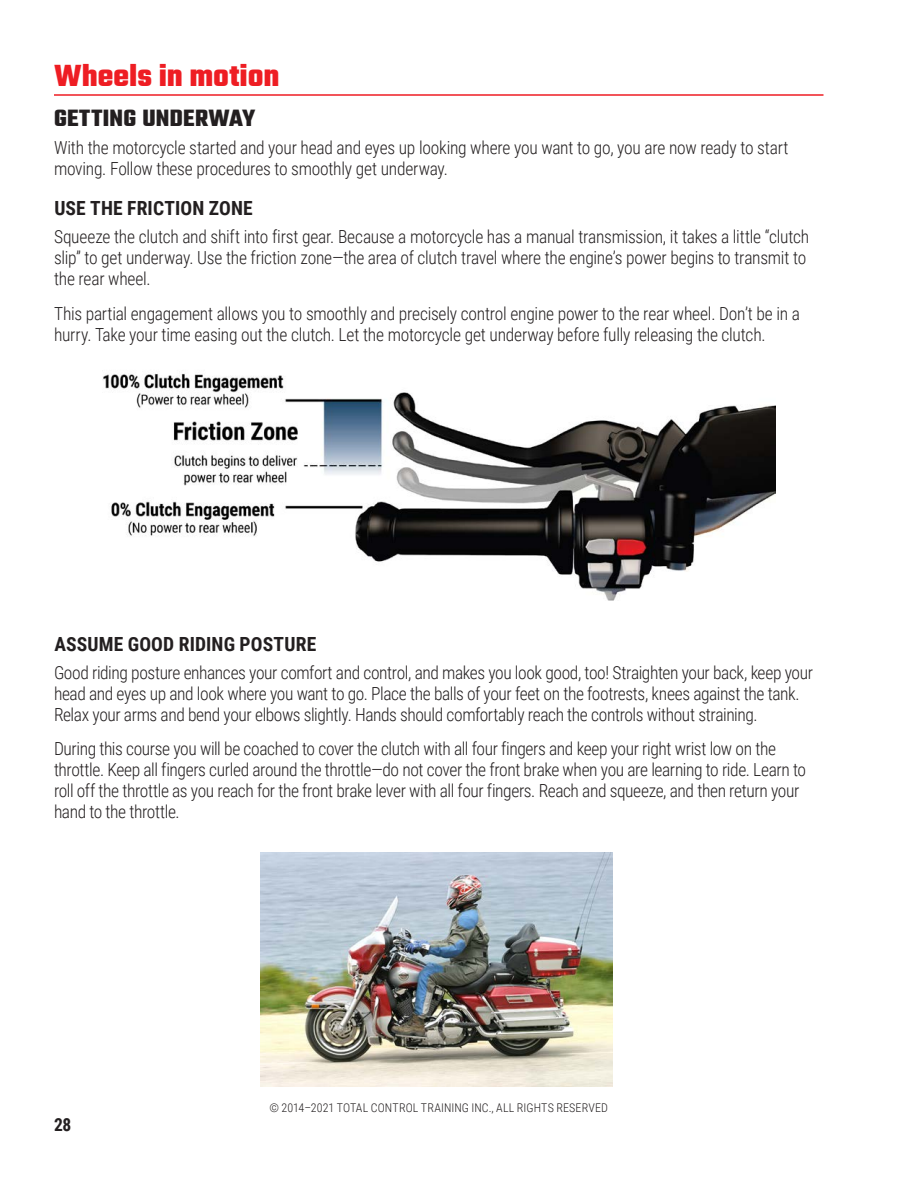
<style>
.page{position:relative;width:918px;height:1188px;background:#fff}
.page>*{position:absolute;margin:0;border:0;box-sizing:border-box;transform-origin:0 0}
.t1{font:700 33px "Teko";color:#ee1d23}
.t2{font:700 25.5px "Teko";letter-spacing:.01em;color:#231f20}
.t3{font:700 19.5px "Roboto Condensed";letter-spacing:.01em;color:#231f20}
.t4{font:300 18px/21px "Roboto Condensed";letter-spacing:-.02em;color:#231f20}
.t5{font:700 18px "Roboto Condensed";color:#231f20}
.t6{font:300 12px "Roboto Condensed";letter-spacing:.01em;color:#231f20}
</style>
<div class="page">
<hr style="left:54px;top:94px;width:770px;height:2px;background:#ee1d23">
<img style="left:102px;top:373px;width:673px;height:228px">
<img style="left:261px;top:852px;width:352px;height:235px">
<h1 class="t1" style="left:54px;top:54px;width:227px">Wheels in motion</h1>
<h2 class="t2" style="left:54px;top:102px;width:203px">GETTING UNDERWAY</h2>
<p class="t4" style="left:54px;top:136px;width:736px">With the motorcycle started and your head and eyes up looking where you want to go, you are now ready to start moving. Follow these procedures to smoothly get underway.</p>
<p class="t3" style="left:54px;top:195px;width:200px">USE THE FRICTION ZONE</p>
<p class="t4" style="left:54px;top:226px;width:757px">Squeeze the clutch and shift into first gear. Because a motorcycle has a manual transmission, it takes a little “clutch slip” to get underway. Use the friction zone—the area of clutch travel where the engine’s power begins to transmit to the rear wheel.</p>
<p class="t4" style="left:54px;top:302px;width:748px">This partial engagement allows you to smoothly and precisely control engine power to the rear wheel. Don’t be in a hurry. Take your time easing out the clutch. Let the motorcycle get underway before fully releasing the clutch.</p>
<p class="t3" style="left:54px;top:631px;width:263px">ASSUME GOOD RIDING POSTURE</p>
<p class="t4" style="left:54px;top:661px;width:760px">Good riding posture enhances your comfort and control, and makes you look good, too! Straighten your back, keep your head and eyes up and look where you want to go. Place the balls of your feet on the footrests, knees against the tank.<br>Relax your arms and bend your elbows slightly. Hands should comfortably reach the controls without straining.</p>
<p class="t4" style="left:54px;top:738px;width:754px">During this course you will be coached to cover the clutch with all four fingers and keep your right wrist low on the throttle. Keep all fingers curled around the throttle—do not cover the front brake when you are learning to ride. Learn to roll off the throttle as you reach for the front brake lever with all four fingers. Reach and squeeze, and then return your hand to the throttle.</p>
<p class="t5" style="left:54px;top:1112px;width:19px">28</p>
<p class="t6" style="left:269px;top:1099px;width:340px">© 2014–2021 TOTAL CONTROL TRAINING INC., ALL RIGHTS RESERVED</p>
</div>
